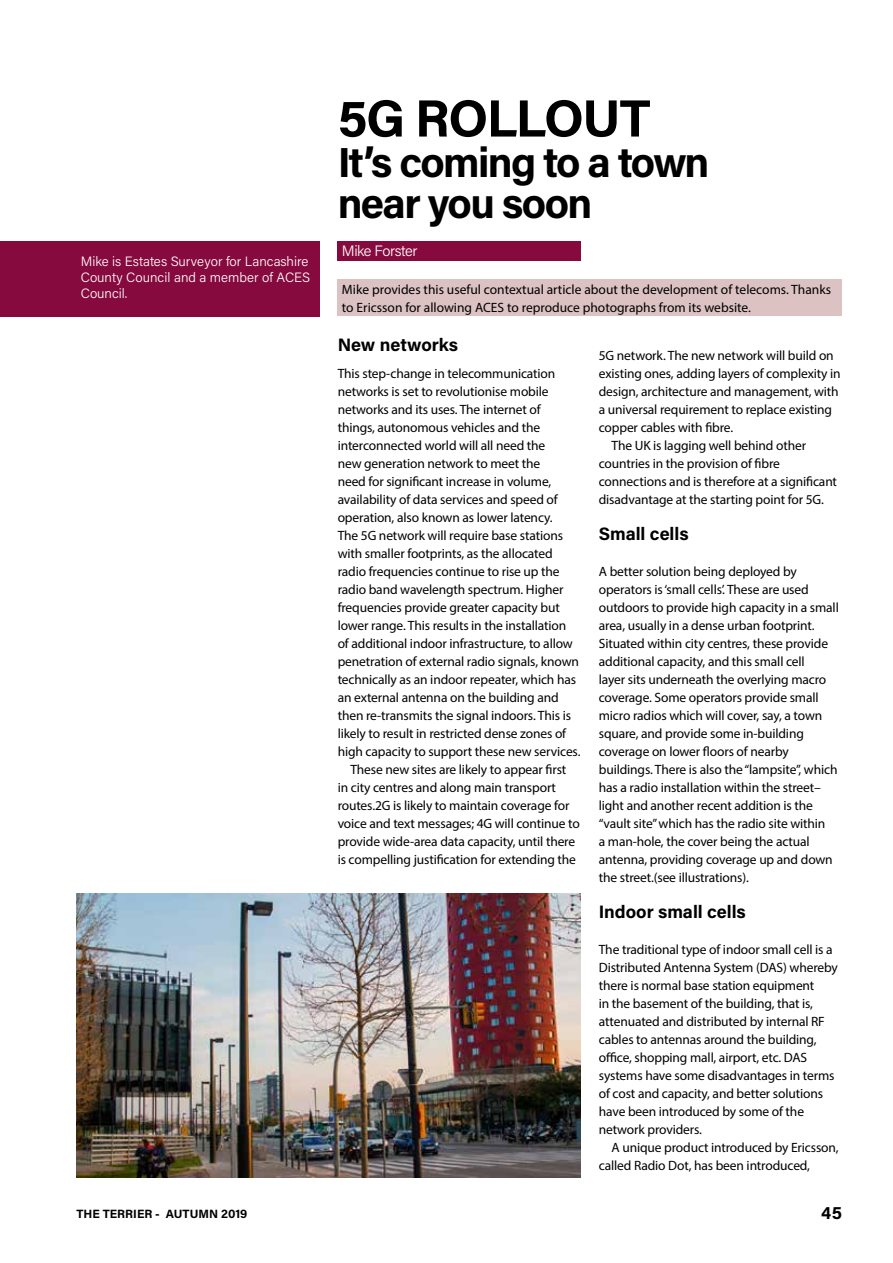
<style>
.page{position:relative;width:893px;height:1263px;background:#fff}
.page>*{position:absolute;margin:0;border:0;box-sizing:border-box;transform-origin:0 0}
.t1{font:700 52.35px "Acumin Pro";letter-spacing:-.03em;color:#000}
.t2{font:700 42px/40.5px "Acumin Pro";letter-spacing:-.04em;color:#000}
.t3{font:700 18px "Acumin Pro";color:#000}
.t4{font:300 15px "Acumin Pro";letter-spacing:-.03em;color:#fff}
.t5{font:13.5px/18px "Myriad Pro";letter-spacing:-.01em;color:#000}
.t6{font:300 13.5px/16.2px "Acumin Pro";color:#fff}
.t7{font:700 12px "Acumin Pro";color:#000}
</style>
<div class="page">
<div style="left:0;top:241px;width:320px;height:75px;background:#860a3e"></div>
<div style="left:338px;top:241px;width:243px;height:19px;background:#860a3e"></div>
<div style="left:338px;top:280px;width:504px;height:36px;background:#dcc2c3"></div>
<img style="left:77px;top:893px;width:504px;height:285px">
<p class="t6" style="left:81px;top:253px;width:231px">Mike is Estates Surveyor for Lancashire<br>County Council and a member of ACES<br>Council.</p>
<h1 class="t1" style="left:338px;top:81px;width:314px">5G ROLLOUT</h1>
<h2 class="t2" style="left:338px;top:140px;width:373px">It’s coming to a town near you soon</h2>
<p class="t4" style="left:342px;top:241px;width:77px">Mike Forster</p>
<p class="t5" style="left:342px;top:280px;width:491px">Mike provides this useful contextual article about the development of telecoms. Thanks to Ericsson for allowing ACES to reproduce photographs from its website.</p>
<h3 class="t3" style="left:338px;top:332px;width:122px">New networks</h3>
<p class="t5" style="left:338px;top:364px;width:219px">This step-change in telecommunication</p>
<p class="t5" style="left:338px;top:382px;width:212px">networks is set to revolutionise mobile</p>
<p class="t5" style="left:338px;top:400px;width:205px">networks and its uses. The internet of</p>
<p class="t5" style="left:338px;top:418px;width:204px">things, autonomous vehicles and the</p>
<p class="t5" style="left:338px;top:436px;width:209px">interconnected world will all need the</p>
<p class="t5" style="left:338px;top:454px;width:204px">new generation network to meet the</p>
<p class="t5" style="left:338px;top:472px;width:215px">need for significant increase in volume,</p>
<p class="t5" style="left:338px;top:490px;width:222px">availability of data services and speed of</p>
<p class="t5" style="left:338px;top:508px;width:216px">operation, also known as lower latency.</p>
<p class="t5" style="left:338px;top:526px;width:227px">The 5G network will require base stations</p>
<p class="t5" style="left:338px;top:544px;width:217px">with smaller footprints, as the allocated</p>
<p class="t5" style="left:338px;top:562px;width:223px">radio frequencies continue to rise up the</p>
<p class="t5" style="left:338px;top:580px;width:227px">radio band wavelength spectrum. Higher</p>
<p class="t5" style="left:338px;top:598px;width:224px">frequencies provide greater capacity but</p>
<p class="t5" style="left:338px;top:616px;width:230px">lower range. This results in the installation</p>
<p class="t5" style="left:338px;top:634px;width:237px">of additional indoor infrastructure, to allow</p>
<p class="t5" style="left:338px;top:652px;width:243px">penetration of external radio signals, known</p>
<p class="t5" style="left:338px;top:670px;width:240px">technically as an indoor repeater, which has</p>
<p class="t5" style="left:338px;top:688px;width:223px">an external antenna on the building and</p>
<p class="t5" style="left:338px;top:706px;width:235px">then re-transmits the signal indoors. This is</p>
<p class="t5" style="left:338px;top:724px;width:230px">likely to result in restricted dense zones of</p>
<p class="t5" style="left:338px;top:742px;width:244px">high capacity to support these new services.</p>
<p class="t5" style="left:350px;top:760px;width:217px">These new sites are likely to appear first</p>
<p class="t5" style="left:338px;top:778px;width:220px">in city centres and along main transport</p>
<p class="t5" style="left:338px;top:796px;width:233px">routes.2G is likely to maintain coverage for</p>
<p class="t5" style="left:338px;top:814px;width:244px">voice and text messages; 4G will continue to</p>
<p class="t5" style="left:338px;top:832px;width:239px">provide wide-area data capacity, until there</p>
<p class="t5" style="left:338px;top:850px;width:240px">is compelling justification for extending the</p>
<p class="t5" style="left:599px;top:346px;width:236px">5G network. The new network will build on</p>
<p class="t5" style="left:599px;top:364px;width:243px">existing ones, adding layers of complexity in</p>
<p class="t5" style="left:599px;top:382px;width:241px">design, architecture and management, with</p>
<p class="t5" style="left:599px;top:400px;width:235px">a universal requirement to replace existing</p>
<p class="t5" style="left:599px;top:418px;width:136px">copper cables with fibre.</p>
<p class="t5" style="left:612px;top:436px;width:196px">The UK is lagging well behind other</p>
<p class="t5" style="left:599px;top:454px;width:183px">countries in the provision of fibre</p>
<p class="t5" style="left:599px;top:472px;width:240px">connections and is therefore at a significant</p>
<p class="t5" style="left:599px;top:490px;width:227px">disadvantage at the starting point for 5G.</p>
<h3 class="t3" style="left:599px;top:521px;width:91px">Small cells</h3>
<p class="t5" style="left:599px;top:562px;width:242px">A better solution being deployed by operators is ‘small cells’. These are used outdoors to provide high capacity in a small area, usually in a dense urban footprint.<br>Situated within city centres, these provide additional capacity, and this small cell<br>layer sits underneath the overlying macro coverage. Some operators provide small micro radios which will cover, say, a town square, and provide some in-building coverage on lower floors of nearby buildings. There is also the “lampsite”, which has a radio installation within the street– light and another recent addition is the “vault site” which has the radio site within<br>a man-hole, the cover being the actual antenna, providing coverage up and down the street.(see illustrations).</p>
<h3 class="t3" style="left:599px;top:899px;width:149px">Indoor small cells</h3>
<p class="t5" style="left:599px;top:940px;width:241px">The traditional type of indoor small cell is a Distributed Antenna System (DAS) whereby there is normal base station equipment<br>in the basement of the building, that is, attenuated and distributed by internal RF cables to antennas around the building, office, shopping mall, airport, etc. DAS systems have some disadvantages in terms of cost and capacity, and better solutions have been introduced by some of the network providers.</p>
<p class="t5" style="left:599px;top:1138px;width:241px;text-indent:13px">A unique product introduced by Ericsson, called Radio Dot, has been introduced,</p>
<p class="t7" style="left:77px;top:1206px;width:172px">THE TERRIER - AUTUMN 2019</p>
<h3 class="t3" style="left:821px;top:1199px;width:22px">45</h3>
</div>
